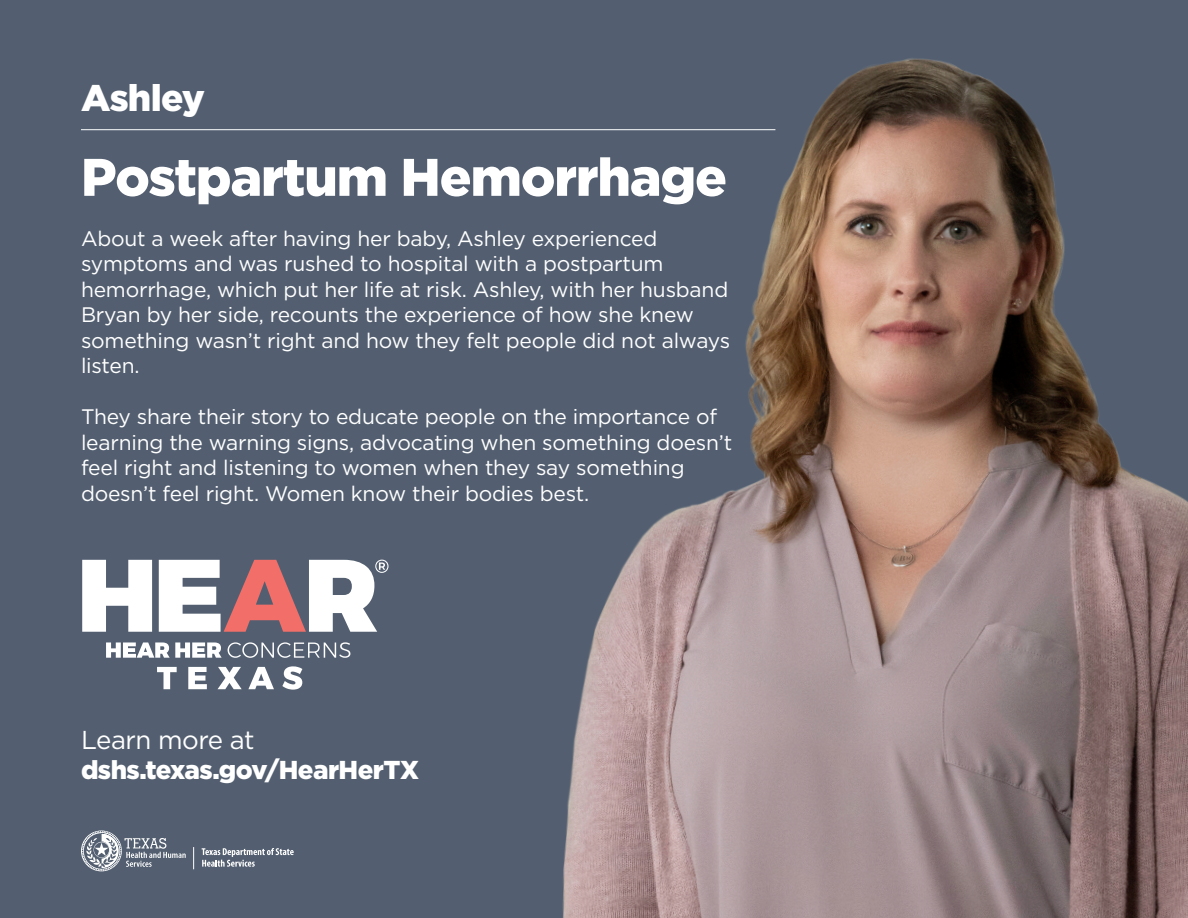
<style>
.page{position:relative;width:1188px;height:918px;background:#535f70}
.page>*{position:absolute;margin:0;border:0;box-sizing:border-box;transform-origin:0 0}
.t1{font:900 52.8px "Gotham";letter-spacing:-.02em;color:#fff}
.t2{font:900 37.05px "Gotham";letter-spacing:-.02em;color:#fff}
.t3{font:900 25.95px "Gotham";letter-spacing:-.02em;color:#fff}
.t4{font:25.95px "Gotham";letter-spacing:-.02em;color:#fff}
.t5{font:21px/25.5px "Gotham";letter-spacing:-.01em;color:#fff}
</style>
<div class="page">
<svg style="left:193px;top:847px;width:1px;height:22px"></svg>
<svg style="left:202px;top:848px;width:92px;height:19px"></svg>
<svg style="left:81px;top:830px;width:105px;height:41px"></svg>
<hr style="left:81px;top:129px;width:694px;height:1px;background:#fff">
<img style="left:468px;top:58px;width:720px;height:860px">
<svg style="left:282px;top:666px;width:20px;height:24px"></svg>
<svg style="left:106px;top:642px;width:244px;height:16px"></svg>
<svg style="left:157px;top:667px;width:20px;height:22px"></svg>
<svg style="left:188px;top:667px;width:19px;height:22px"></svg>
<svg style="left:218px;top:667px;width:24px;height:22px"></svg>
<svg style="left:248px;top:667px;width:26px;height:22px"></svg>
<svg style="left:82px;top:560px;width:70px;height:72px"></svg>
<svg style="left:159px;top:560px;width:230px;height:72px"></svg>
<h2 class="t2" style="left:81px;top:72px;width:125px">Ashley</h2>
<h1 class="t1" style="left:81px;top:141px;width:648px">Postpartum Hemorrhage</h1>
<p class="t5" style="left:81px;top:225px;width:651px">About a week after having her baby, Ashley experienced symptoms and was rushed to hospital with a postpartum hemorrhage, which put her life at risk. Ashley, with her husband Bryan by her side, recounts the experience of how she knew something wasn’t right and how they felt people did not always listen.</p>
<p class="t5" style="left:81px;top:404px;width:653px">They share their story to educate people on the importance of learning the warning signs, advocating when something doesn’t feel right and listening to women when they say something doesn’t feel right. Women know their bodies best.</p>
<p class="t4" style="left:81px;top:723px;width:175px">Learn more at</p>
<p class="t3" style="left:81px;top:752px;width:340px">dshs.texas.gov/HearHerTX</p>
</div>
